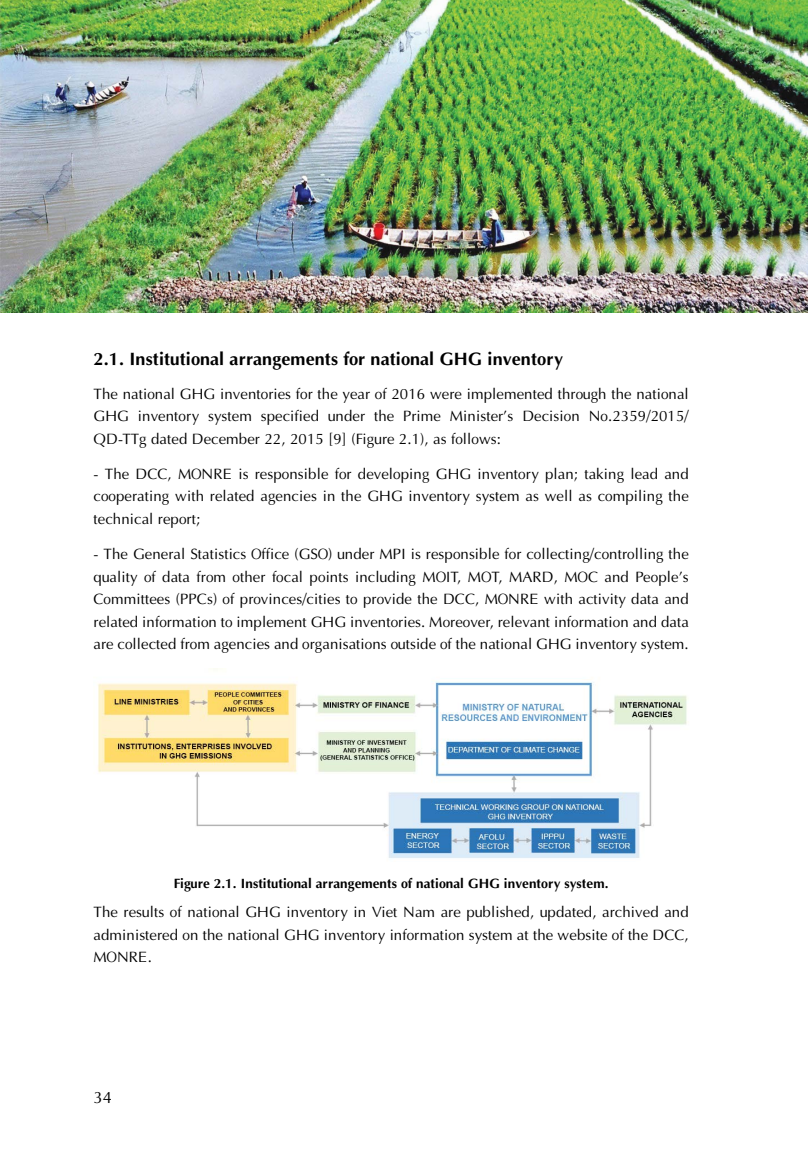
<style>
.page{position:relative;width:808px;height:1149px;background:#fff}
.page>*{position:absolute;margin:0;border:0;box-sizing:border-box;transform-origin:0 0}
.t1{font:700 18px "UTM Aptima";color:#000}
.t2{font:16.5px "UTM Aptima";color:#000}
.t3{font:15px/22.5px "UTM Aptima";color:#000;text-align:justify}
.t4{font:700 13.5px "UTM Aptima";color:#000}
</style>
<div class="page">
<img style="left:97px;top:668px;width:591px;height:190px">
<img style="left:1px;top:1px;width:806px;height:312px">
<p class="t1" style="left:94px;top:345px;width:471px">2.1. Institutional arrangements for national GHG inventory</p>
<p class="t3" style="left:94px;top:381px;width:597px">The national GHG inventories for the year of 2016 were implemented through the national GHG inventory system specified under the Prime Minister’s Decision No.2359/2015/ QD-TTg dated December 22, 2015 [9] (Figure 2.1), as follows:</p>
<p class="t3" style="left:94px;top:461px;width:597px">- The DCC, MONRE is responsible for developing GHG inventory plan; taking lead and cooperating with related agencies in the GHG inventory system as well as compiling the technical report;</p>
<p class="t3" style="left:94px;top:541px;width:597px">- The General Statistics Office (GSO) under MPI is responsible for collecting/controlling the quality of data from other focal points including MOIT, MOT, MARD, MOC and People’s Committees (PPCs) of provinces/cities to provide the DCC, MONRE with activity data and related information to implement GHG inventories. Moreover, relevant information and data are collected from agencies and organisations outside of the national GHG inventory system.</p>
<p class="t4" style="left:174px;top:873px;width:436px">Figure 2.1. Institutional arrangements of national GHG inventory system.</p>
<p class="t3" style="left:94px;top:899px;width:597px">The results of national GHG inventory in Viet Nam are published, updated, archived and administered on the national GHG inventory information system at the website of the DCC, MONRE.</p>
<p class="t2" style="left:94px;top:1084px;width:20px">34</p>
</div>
